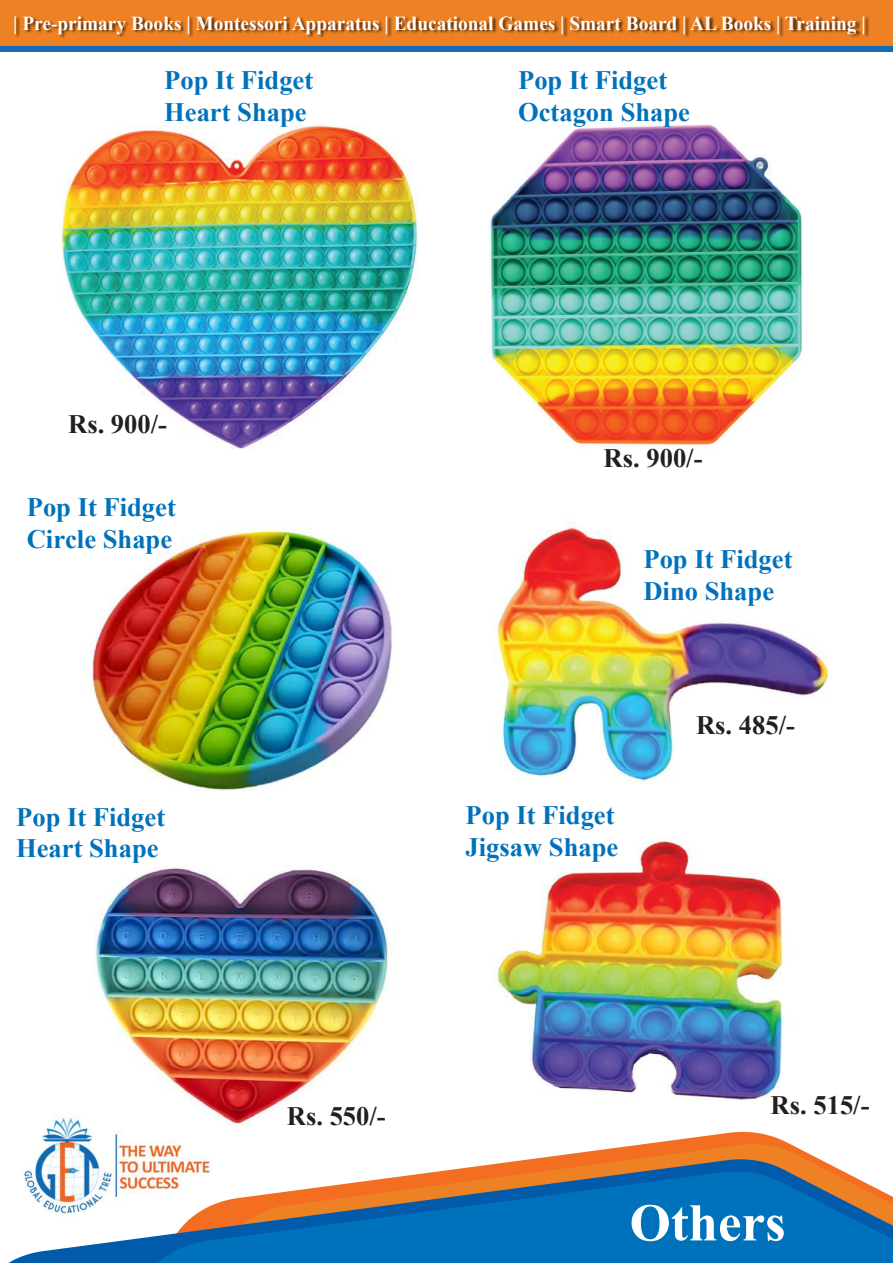
<style>
.page{position:relative;width:893px;height:1263px;background:#fff}
.page>*{position:absolute;margin:0;border:0;box-sizing:border-box;transform-origin:0 0}
.t1{font:700 53.1px "Times New Roman";color:#fff}
.t2{font:700 26.55px/32px "Times New Roman";color:#0072bc}
.t3{font:700 26.55px "Times New Roman";color:#231f20}
.t4{font:700 19.8px "Times New Roman";color:#fff}
</style>
<div class="page">
<img style="left:94px;top:867px;width:300px;height:260px">
<img style="left:38px;top:1113px;width:173px;height:44px">
<svg style="left:158px;top:1130px;width:628px;height:27px"></svg>
<svg style="left:213px;top:1142px;width:602px;height:15px"></svg>
<svg style="left:8px;top:1157px;width:831px;height:106px"></svg>
<svg style="left:135px;top:1169px;width:758px;height:94px;background:#4a81a6"></svg>
<div style="left:0;top:0;width:893px;height:52px;background:#ed8123"></div>
<div style="left:0;top:46px;width:893px;height:6px;background:#146bb5"></div>
<img style="left:15px;top:16px;width:854px;height:22px">
<img style="left:61px;top:125px;width:357px;height:323px">
<img style="left:489px;top:124px;width:313px;height:321px">
<img style="left:87px;top:528px;width:305px;height:263px">
<img style="left:492px;top:520px;width:337px;height:263px">
<img style="left:493px;top:839px;width:292px;height:262px">
<p class="t4" style="left:13px;top:10px;width:854px">| Pre-primary Books | Montessori Apparatus | Educational Games | Smart Board | AL Books | Training |</p>
<p class="t2" style="left:164px;top:63px;width:151px">Pop It Fidget<br>Heart Shape</p>
<p class="t3" style="left:68px;top:406px;width:100px">Rs. 900/-</p>
<p class="t2" style="left:27px;top:490px;width:151px">Pop It Fidget<br>Circle Shape</p>
<p class="t2" style="left:518px;top:63px;width:173px">Pop It Fidget<br>Octagon Shape</p>
<p class="t3" style="left:604px;top:439px;width:100px">Rs. 900/-</p>
<p class="t2" style="left:643px;top:542px;width:151px">Pop It Fidget<br>Dino Shape</p>
<p class="t3" style="left:696px;top:707px;width:100px">Rs. 485/-</p>
<p class="t2" style="left:16px;top:800px;width:151px">Pop It Fidget<br>Heart Shape</p>
<p class="t2" style="left:465px;top:798px;width:154px">Pop It Fidget<br>Jigsaw Shape</p>
<p class="t3" style="left:287px;top:1097px;width:100px">Rs. 550/-</p>
<p class="t3" style="left:771px;top:1086px;width:100px">Rs. 515/-</p>
<h1 class="t1" style="left:629px;top:1186px;width:158px">Others</h1>
</div>
